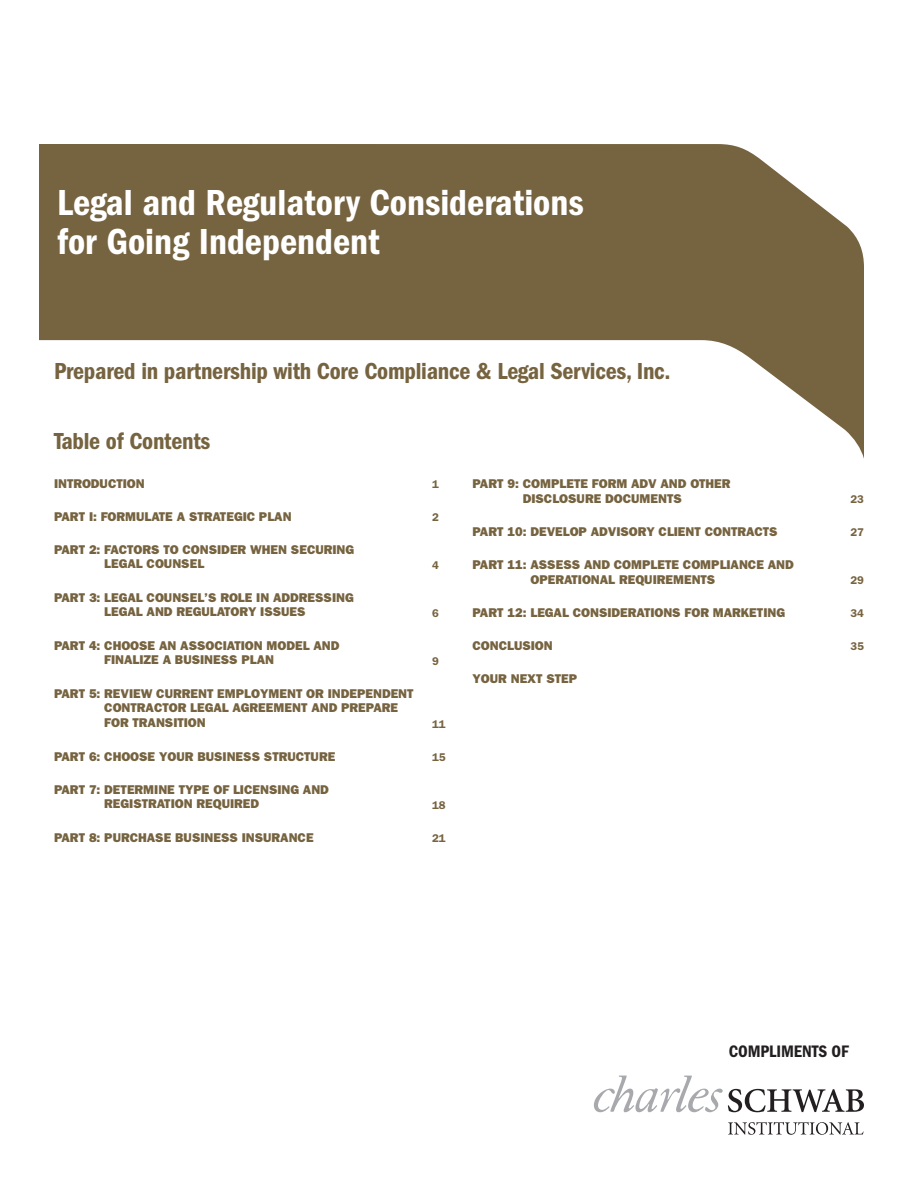
<style>
.page{position:relative;width:918px;height:1188px;background:#fff}
.page>*{position:absolute;margin:0;border:0;box-sizing:border-box;transform-origin:0 0}
.t1{font:600 condensed 37.5px/39px "Franklin Gothic";color:#fff}
.t2{font:600 condensed 24px "Franklin Gothic";letter-spacing:-.01em;color:#766340}
.t3{font:600 condensed 17.25px "Franklin Gothic";letter-spacing:-.005em;color:#231f20}
.t4{font:800 12.75px/15px "Franklin Gothic";color:#766340}
.t5{font:600 11.25px "Franklin Gothic";color:#766340}
</style>
<div class="page">
<svg style="left:39px;top:144px;width:825px;height:315px;fill:#766340"></svg>
<svg style="left:728px;top:1122px;width:136px;height:13px"></svg>
<svg style="left:594px;top:1076px;width:270px;height:36px"></svg>
<h1 class="t1" style="left:57px;top:184px;width:528px">Legal and Regulatory Considerations for Going Independent</h1>
<h2 class="t2" style="left:54px;top:358px;width:618px">Prepared in partnership with Core Compliance &amp; Legal Services, Inc.</h2>
<h2 class="t2" style="left:54px;top:427px;width:158px">Table of Contents</h2>
<p class="t4" style="left:54px;top:475px;width:92px">INTRODUCTION</p>
<p class="t5" style="left:432px;top:477px;width:8px">1</p>
<p class="t4" style="left:54px;top:508px;width:152px">PART I: FORMULATE A STRAT</p>
<p class="t4" style="left:226px;top:508px;width:55px">EGIC PLAN</p>
<p class="t5" style="left:432px;top:510px;width:8px">2</p>
<p class="t4" style="left:54px;top:541px;width:66px">PART 2: FACTOR</p>
<p class="t4" style="left:151px;top:541px;width:17px">S TOCON</p>
<p class="t4" style="left:209px;top:541px;width:108px">SIDER WHEN SECUR</p>
<p class="t4" style="left:333px;top:541px;width:23px">ING</p>
<p class="t4" style="left:104px;top:556px;width:48px">LEGAL COUN</p>
<p class="t4" style="left:181px;top:556px;width:24px">SEL</p>
<p class="t5" style="left:432px;top:558px;width:8px">4</p>
<p class="t4" style="left:54px;top:589px;width:98px">PART 3: LEGAL COUN</p>
<p class="t4" style="left:181px;top:589px;width:88px">SEL’S ROLE INADDR</p>
<p class="t4" style="left:308px;top:589px;width:48px">ESSING</p>
<p class="t4" style="left:104px;top:604px;width:47px">LEGAL ANDR</p>
<p class="t4" style="left:185px;top:604px;width:41px">EGULATOR</p>
<p class="t4" style="left:248px;top:604px;width:59px">Y ISSUES</p>
<p class="t5" style="left:432px;top:606px;width:8px">6</p>
<p class="t4" style="left:54px;top:637px;width:109px">PART 4: CHOOSE ANA</p>
<p class="t4" style="left:104px;top:637px;width:213px;text-indent:84px">SSOCIATION MODEL AND<br>FINALIZE A BUSINESS PLAN</p>
<p class="t5" style="left:432px;top:654px;width:8px">9</p>
<p class="t4" style="left:54px;top:685px;width:108px">PART 5: REVIEW CURR</p>
<p class="t4" style="left:191px;top:685px;width:104px">ENT EMPLOYMENTOR</p>
<p class="t4" style="left:328px;top:685px;width:77px">INDEPENDENT</p>
<p class="t4" style="left:104px;top:700px;width:9px">CONTRACTOR</p>
<p class="t4" style="left:190px;top:700px;width:110px">LEGAL AGREEMENTAND</p>
<p class="t4" style="left:341px;top:700px;width:58px">PREPARE</p>
<p class="t4" style="left:104px;top:715px;width:16px">FORTRAN</p>
<p class="t4" style="left:165px;top:715px;width:30px">SITION</p>
<p class="t5" style="left:432px;top:717px;width:15px">11</p>
<p class="t4" style="left:54px;top:748px;width:121px">PART 6: CHOOSE YOUR</p>
<p class="t4" style="left:197px;top:748px;width:84px">BUSINESS STRUCTUR</p>
<p class="t4" style="left:328px;top:748px;width:9px">E</p>
<p class="t5" style="left:432px;top:750px;width:15px">15</p>
<p class="t4" style="left:104px;top:781px;width:202px;text-indent:-50px">PART 7: DETERMINE TYPE OF LICENSING AND<br>REGISTRAT</p>
<p class="t4" style="left:171px;top:796px;width:13px">IONR</p>
<p class="t4" style="left:205px;top:796px;width:51px">EQUIRED</p>
<p class="t5" style="left:432px;top:798px;width:15px">18</p>
<p class="t4" style="left:54px;top:829px;width:68px">PART 8: PURC</p>
<p class="t4" style="left:138px;top:829px;width:135px">HASE BUSINESS INSURANC</p>
<p class="t4" style="left:306px;top:829px;width:9px">E</p>
<p class="t5" style="left:432px;top:831px;width:15px">21</p>
<p class="t4" style="left:472px;top:476px;width:193px">PART 9: COMPLETE FORM ADV ANDOT</p>
<p class="t4" style="left:706px;top:476px;width:22px">HER</p>
<p class="t4" style="left:523px;top:491px;width:88px">DISCLOSURE DOCU</p>
<p class="t4" style="left:640px;top:491px;width:44px">MENTS</p>
<p class="t5" style="left:850px;top:492px;width:15px">23</p>
<p class="t4" style="left:472px;top:524px;width:222px">PART 10: DEVELOP ADVISORY C LIENTCONTRACT</p>
<p class="t4" style="left:769px;top:524px;width:10px">S</p>
<p class="t5" style="left:850px;top:525px;width:15px">27</p>
<p class="t4" style="left:472px;top:557px;width:116px">PART 11: ASSESS ANDCO</p>
<p class="t4" style="left:631px;top:557px;width:109px">MPLETE COMPLIANC</p>
<p class="t4" style="left:756px;top:557px;width:15px">E AND</p>
<p class="t4" style="left:530px;top:572px;width:62px">OPERATIONA</p>
<p class="t4" style="left:608px;top:572px;width:109px">L REQUIREMENTS</p>
<p class="t5" style="left:850px;top:573px;width:15px">29</p>
<p class="t4" style="left:472px;top:605px;width:105px">PART 12: LEGAL CON</p>
<p class="t4" style="left:599px;top:605px;width:187px">SIDERATIONS FOR MARKETING</p>
<p class="t5" style="left:850px;top:606px;width:15px">34</p>
<p class="t4" style="left:472px;top:638px;width:82px">CONCLUSION</p>
<p class="t5" style="left:850px;top:639px;width:15px">35</p>
<p class="t4" style="left:472px;top:671px;width:98px">YOUR NEXT STEP</p>
<h3 class="t3" style="left:729px;top:1041px;width:121px">COMPLIMENTS OF</h3>
</div>
